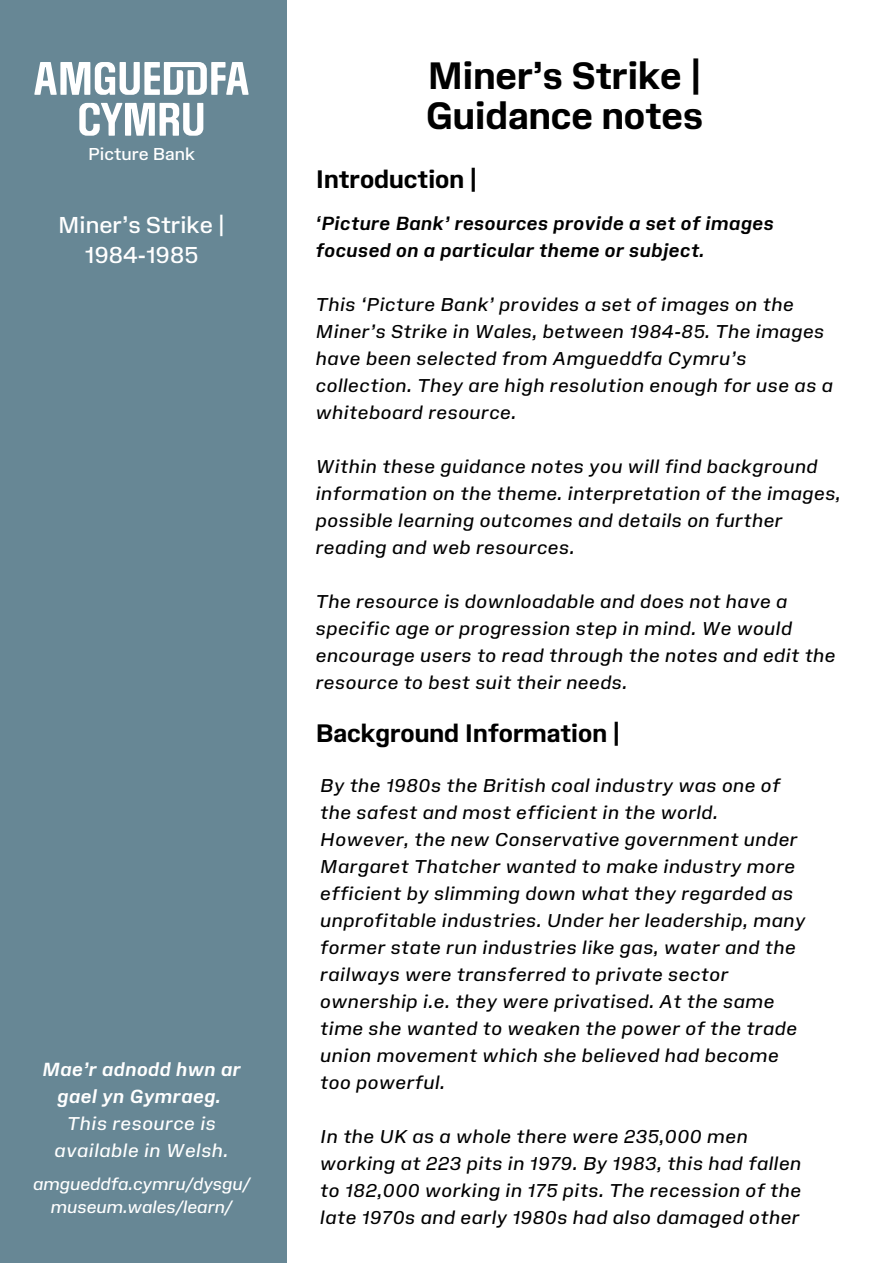
<style>
.page{position:relative;width:894px;height:1264px;background:#fff}
.page>*{position:absolute;margin:0;border:0;box-sizing:border-box;transform-origin:0 0}
.t1{font:700 36.15px/40.5px "Amgueddfa Body";color:#000}
.t2{font:700 24px "Amgueddfa Body";color:#000}
.t3{font:22.35px/30.3px "Amgueddfa Body";color:#fff;text-align:center}
.t4{font:italic 18px/27px "Amgueddfa Body";letter-spacing:.03em;color:#000}
.t5{font:italic 700 18px/27px "Amgueddfa Body";letter-spacing:.03em;color:#000}
.t6{font:italic 18px/27px "Amgueddfa Body";letter-spacing:.03em;color:#fff;text-align:center}
.t7{font:italic 700 18px/27px "Amgueddfa Body";letter-spacing:.03em;color:#fff;text-align:center}
.t8{font:italic 16.65px "Amgueddfa Body";color:#fff}
.t9{font:16.65px "Amgueddfa Body";color:#fff}
</style>
<div class="page">
<div style="left:0;top:0;width:286px;height:1262px;background:#678795"></div>
<svg style="left:34px;top:62px;width:214px;height:33px"></svg>
<svg style="left:79px;top:103px;width:124px;height:33px"></svg>
<p class="t9" style="left:88px;top:144px;width:108px">Picture Bank</p>
<p class="t3" style="left:58px;top:209px;width:168px">Miner’s Strike |<br>1984-1985</p>
<h2 class="t7" style="left:42px;top:1055px;width:200px">Mae’r adnodd hwn ar gael yn Gymraeg.</h2>
<p class="t6" style="left:55px;top:1109px;width:175px">This resource is available in Welsh.</p>
<p class="t8" style="left:33px;top:1173px;width:218px">amgueddfa.cymru/dysgu/</p>
<h3 class="t8" style="left:51px;top:1196px;width:183px">museum.wales/learn/</h3>
<p class="t1" style="left:426px;top:55px;width:279px">Miner’s Strike |<br>Guidance notes</p>
<p class="t2" style="left:316px;top:164px;width:163px">Introduction |</p>
<p class="t5" style="left:316px;top:209px;width:459px">‘Picture Bank’ resources provide a set of images focused on a particular theme or subject.</p>
<h1 class="t4" style="left:316px;top:290px;width:518px">This ‘Picture Bank’ provides a set of images on the Miner’s Strike in Wales, between 1984-85. The images have been selected from Amgueddfa Cymru’s collection. They are high resolution enough for use as a whiteboard resource.</h1>
<h2 class="t4" style="left:316px;top:452px;width:526px">Within these guidance notes you will find background information on the theme. interpretation of the images, possible learning outcomes and details on further reading and web resources.</h2>
<h4 class="t4" style="left:316px;top:587px;width:521px">The resource is downloadable and does not have a specific age or progression step in mind. We would encourage users to read through the notes and edit the resource to best suit their needs.</h4>
<p class="t2" style="left:316px;top:719px;width:305px">Background Information |</p>
<p class="t4" style="left:320px;top:771px;width:486px">By the 1980s the British coal industry was one of the safest and most efficient in the world.<br>However, the new Conservative government under Margaret Thatcher wanted to make industry more efficient by slimming down what they regarded as unprofitable industries. Under her leadership, many former state run industries like gas, water and the railways were transferred to private sector ownership i.e. they were privatised. At the same time she wanted to weaken the power of the trade union movement which she believed had become too powerful.</p>
<p class="t4" style="left:320px;top:1122px;width:482px">In the UK as a whole there were 235,000 men working at 223 pits in 1979. By 1983, this had fallen to 182,000 working in 175 pits. The recession of the late 1970s and early 1980s had also damaged other</p>
</div>
